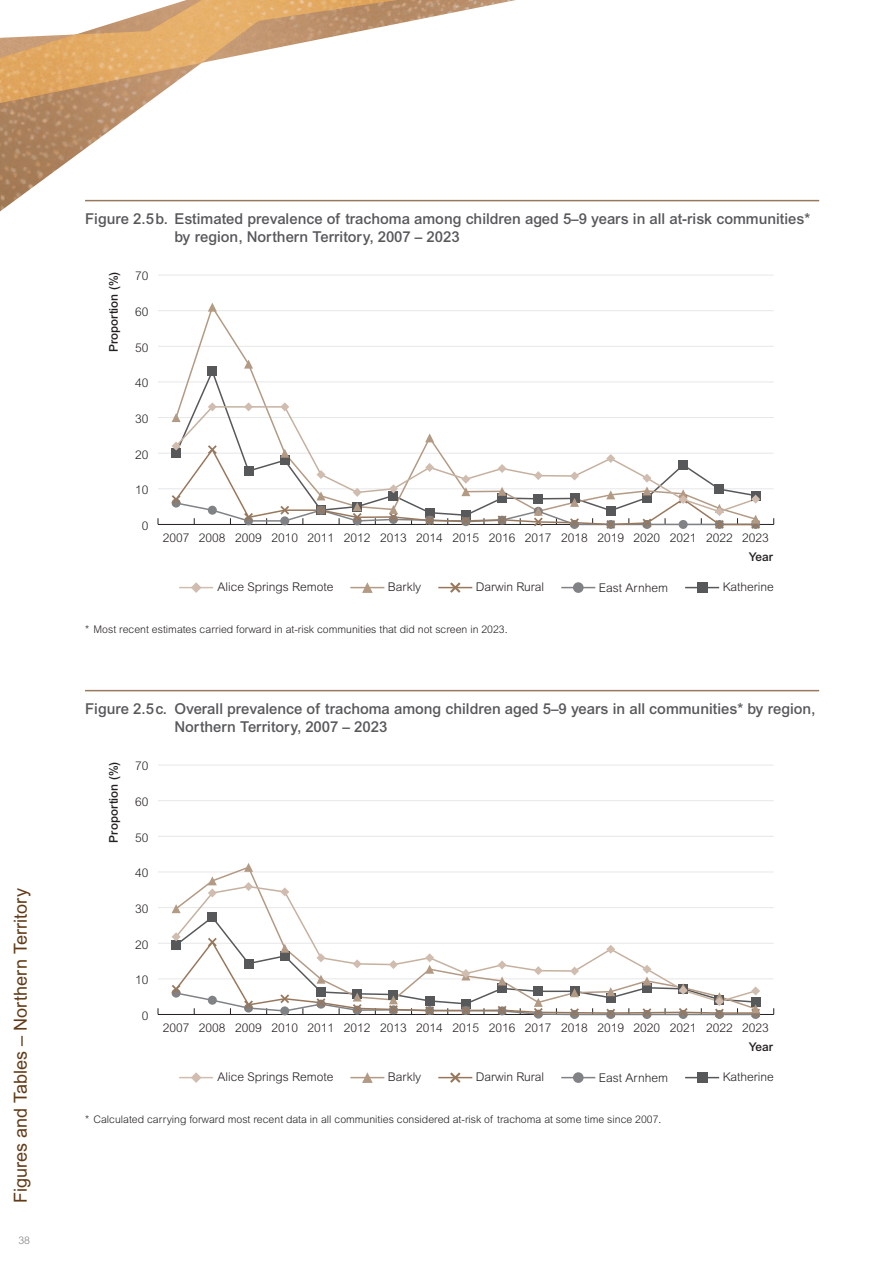
<style>
.page{position:relative;width:893px;height:1263px;background:#fff}
.page>*{position:absolute;margin:0;border:0;box-sizing:border-box;transform-origin:0 0}
.t1{font:18px "Arial MT Pro";color:#613b17}
.Fig_title_including_Figure___special_for{font:500 15px/18px "Arial MT Pro";color:#57585a}
.t2{font:300 12px "Arial MT Pro";color:#231f20}
.t3{font:500 12px "Arial MT Pro";color:#231f20}
.table_footnote_noNum{font:300 10.5px "Arial MT Pro";color:#231f20}
.t4{font:300 10.5px "Arial MT Pro";color:#7e8083}
</style>
<div class="page">
<img style="left:0;top:0;width:578px;height:212px">
<hr style="left:85px;top:200px;width:734px;height:1px;background:#98785d">
<hr style="left:158px;top:524px;width:616px;height:1px;background:#231f20">
<hr style="left:158px;top:488px;width:616px;height:1px;background:#e6e7e9">
<hr style="left:158px;top:453px;width:616px;height:1px;background:#e6e7e9">
<hr style="left:158px;top:417px;width:616px;height:1px;background:#e6e7e9">
<hr style="left:158px;top:382px;width:616px;height:1px;background:#e6e7e9">
<hr style="left:158px;top:346px;width:616px;height:1px;background:#e6e7e9">
<hr style="left:158px;top:310px;width:616px;height:1px;background:#e6e7e9">
<hr style="left:158px;top:275px;width:616px;height:1px;background:#e6e7e9">
<svg style="left:172px;top:303px;width:588px;height:226px"></svg>
<hr style="left:685px;top:587px;width:34px;height:1px;background:#57585a">
<div style="left:697px;top:582px;width:10px;height:11px;background:#57585a"></div>
<hr style="left:561px;top:587px;width:34px;height:1px;background:#808285">
<div style="left:573px;top:582px;width:11px;height:11px;background:#808285;border-radius:50%"></div>
<hr style="left:350px;top:587px;width:34px;height:1px;background:#b39a84">
<svg style="left:362px;top:582px;width:11px;height:11px"></svg>
<hr style="left:179px;top:587px;width:34px;height:1px;background:#d0bdaf">
<svg style="left:191px;top:582px;width:10px;height:11px"></svg>
<hr style="left:438px;top:587px;width:34px;height:1px;background:#98785d">
<svg style="left:450px;top:582px;width:11px;height:11px"></svg>
<hr style="left:85px;top:690px;width:734px;height:1px;background:#98785d">
<hr style="left:158px;top:1014px;width:616px;height:1px;background:#231f20">
<hr style="left:158px;top:978px;width:616px;height:1px;background:#e6e7e9">
<hr style="left:158px;top:943px;width:616px;height:1px;background:#e6e7e9">
<hr style="left:158px;top:907px;width:616px;height:1px;background:#e6e7e9">
<hr style="left:158px;top:871px;width:616px;height:1px;background:#e6e7e9">
<hr style="left:158px;top:836px;width:616px;height:1px;background:#e6e7e9">
<hr style="left:158px;top:800px;width:616px;height:1px;background:#e6e7e9">
<hr style="left:158px;top:765px;width:616px;height:1px;background:#e6e7e9">
<div style="left:534px;top:1009px;width:9px;height:9px;background:#808285;border-radius:50%"></div>
<svg style="left:570px;top:1010px;width:9px;height:9px"></svg>
<svg style="left:606px;top:1010px;width:9px;height:9px"></svg>
<div style="left:642px;top:1010px;width:9px;height:9px;background:#808285;border-radius:50%"></div>
<div style="left:679px;top:1010px;width:9px;height:9px;background:#808285;border-radius:50%"></div>
<svg style="left:715px;top:1010px;width:9px;height:9px"></svg>
<svg style="left:751px;top:1010px;width:9px;height:9px"></svg>
<svg style="left:172px;top:863px;width:588px;height:154px"></svg>
<hr style="left:685px;top:1077px;width:34px;height:1px;background:#57585a">
<div style="left:697px;top:1072px;width:10px;height:11px;background:#57585a"></div>
<hr style="left:561px;top:1077px;width:34px;height:1px;background:#808285">
<div style="left:573px;top:1072px;width:11px;height:11px;background:#808285;border-radius:50%"></div>
<hr style="left:350px;top:1077px;width:34px;height:1px;background:#b39a84">
<svg style="left:362px;top:1072px;width:11px;height:11px"></svg>
<hr style="left:179px;top:1077px;width:34px;height:1px;background:#d0bdaf">
<svg style="left:191px;top:1072px;width:10px;height:11px"></svg>
<hr style="left:438px;top:1077px;width:34px;height:1px;background:#98785d">
<svg style="left:450px;top:1072px;width:11px;height:11px"></svg>
<h1 class="t1" style="left:10px;top:1203px;width:317px;rotate:-90deg">Figures and Tables – Northern Territory</h1>
<p class="t4" style="left:18px;top:1234px;width:13px">38</p>
<p class="Fig_title_including_Figure___special_for" style="left:174px;top:211px;width:637px;text-indent:-89px">Figure 2.5b. Estimated prevalence of trachoma among children aged 5–9 years in all at‑risk communities* by region, Northern Territory, 2007 – 2023</p>
<p class="t3" style="left:107px;top:352px;width:82px;rotate:-90deg">Proportion (%)</p>
<p class="t2" style="left:135px;top:269px;width:15px">70</p>
<p class="t2" style="left:135px;top:304px;width:15px">60</p>
<p class="t2" style="left:135px;top:340px;width:15px">50</p>
<p class="t2" style="left:135px;top:376px;width:15px">40</p>
<p class="t2" style="left:135px;top:411px;width:15px">30</p>
<p class="t2" style="left:135px;top:447px;width:15px">20</p>
<p class="t2" style="left:135px;top:483px;width:15px">10</p>
<p class="t2" style="left:142px;top:518px;width:8px">0</p>
<p class="t2" style="left:163px;top:530px;width:608px">2007 2008 2009 2010 2011 2012 2013 2014 2015 2016 2017 2018 2019 2020 2021 2022 2023</p>
<p class="t3" style="left:749px;top:549px;width:26px">Year</p>
<p class="t2" style="left:218px;top:579px;width:117px">Alice Springs Remote</p>
<p class="t2" style="left:388px;top:579px;width:35px">Barkly</p>
<p class="t2" style="left:476px;top:579px;width:70px">Darwin Rural</p>
<p class="t2" style="left:599px;top:581px;width:71px">East Arnhem</p>
<p class="t2" style="left:723px;top:579px;width:53px">Katherine</p>
<p class="table_footnote_noNum" style="left:85px;top:623px;width:424px">* Most recent estimates carried forward in at‑risk communities that did not screen in 2023.</p>
<p class="Fig_title_including_Figure___special_for" style="left:174px;top:700px;width:643px;text-indent:-89px">Figure 2.5c. Overall prevalence of trachoma among children aged 5–9 years in all communities* by region,<br>Northern Territory, 2007 – 2023</p>
<p class="t3" style="left:107px;top:842px;width:82px;rotate:-90deg">Proportion (%)</p>
<p class="t2" style="left:135px;top:759px;width:15px">70</p>
<p class="t2" style="left:135px;top:794px;width:15px">60</p>
<p class="t2" style="left:135px;top:830px;width:15px">50</p>
<p class="t2" style="left:135px;top:866px;width:15px">40</p>
<p class="t2" style="left:135px;top:901px;width:15px">30</p>
<p class="t2" style="left:135px;top:937px;width:15px">20</p>
<p class="t2" style="left:135px;top:972px;width:15px">10</p>
<p class="t2" style="left:142px;top:1008px;width:8px">0</p>
<p class="t2" style="left:163px;top:1020px;width:608px">2007 2008 2009 2010 2011 2012 2013 2014 2015 2016 2017 2018 2019 2020 2021 2022 2023</p>
<p class="t3" style="left:749px;top:1039px;width:26px">Year</p>
<p class="t2" style="left:218px;top:1069px;width:117px">Alice Springs Remote</p>
<p class="t2" style="left:388px;top:1069px;width:35px">Barkly</p>
<p class="t2" style="left:476px;top:1069px;width:70px">Darwin Rural</p>
<p class="t2" style="left:599px;top:1071px;width:71px">East Arnhem</p>
<p class="t2" style="left:723px;top:1069px;width:53px">Katherine</p>
<p class="table_footnote_noNum" style="left:85px;top:1113px;width:578px">* Calculated carrying forward most recent data in all communities considered at‑risk of trachoma at some time since 2007.</p>
</div>
